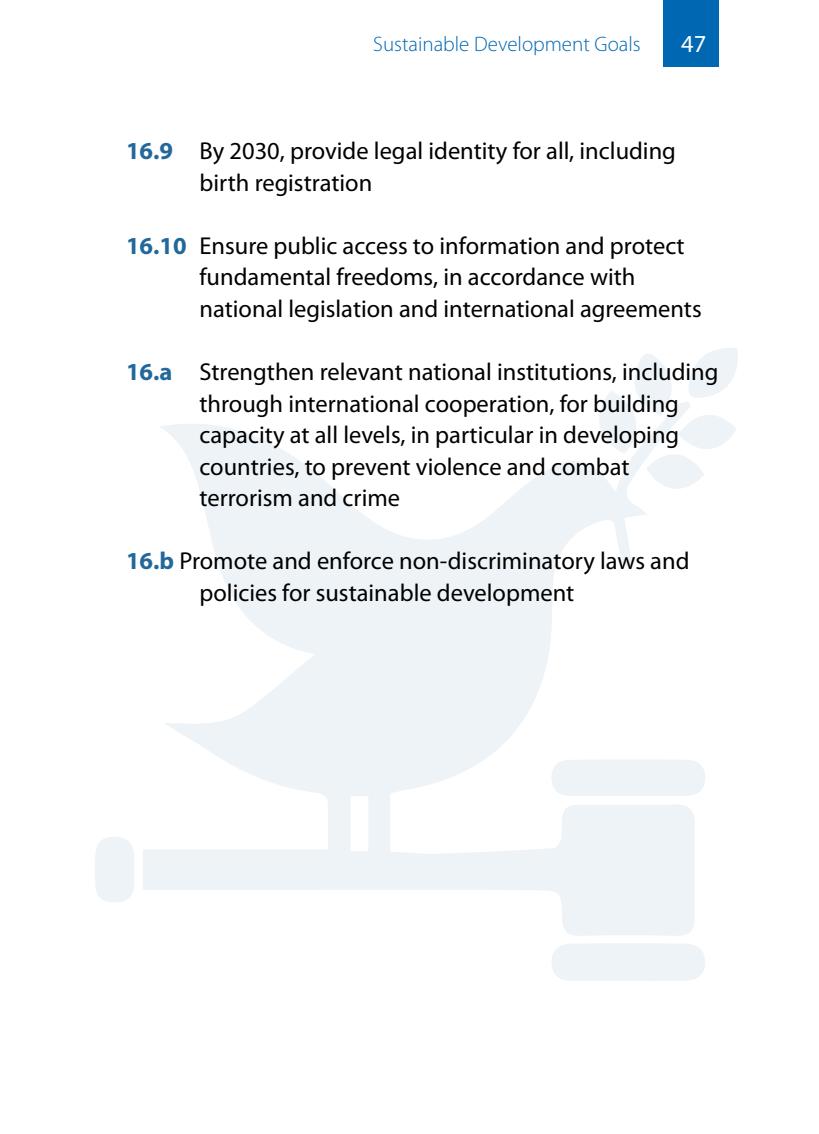
<style>
.page{position:relative;width:819px;height:1134px;background:#fff}
.page>*{position:absolute;margin:0;border:0;box-sizing:border-box;transform-origin:0 0}
.t1{font:24.5px/31.5px "Myriad Pro";color:#000}
.t2{font:24.5px "Myriad Pro";color:#fff}
.t3{font:300 21px "Myriad Pro";color:#0068b2}
.s1{font-weight:700;color:#22689b}
</style>
<div class="page">
<div style="left:663px;top:0;width:56px;height:66px;background:#0068b2"></div>
<svg style="left:143px;top:424px;width:552px;height:512px"></svg>
<svg style="left:550px;top:759px;width:155px;height:37px"></svg>
<div style="left:552px;top:943px;width:153px;height:38px;background:#edf3f7"></div>
<svg style="left:95px;top:837px;width:39px;height:65px"></svg>
<svg style="left:591px;top:348px;width:147px;height:148px"></svg>
<p class="t3" style="left:373px;top:33px;width:269px">Sustainable Development Goals</p>
<p class="t2" style="left:681px;top:28px;width:27px">47</p>
<p class="t1" style="left:200px;top:135px;width:478px;text-indent:-74px"><span class="s1">16.9</span> By 2030, provide legal identity for all, including birth registration</p>
<p class="t1" style="left:200px;top:230px;width:504px;text-indent:-74px"><span class="s1">16.10</span> Ensure public access to information and protect fundamental freedoms, in accordance with national legislation and international agreements</p>
<p class="t1" style="left:200px;top:356px;width:521px;text-indent:-74px"><span class="s1">16.a</span> Strengthen relevant national institutions, including through international cooperation, for building capacity at all levels, in particular in developing countries, to prevent violence and combat terrorism and crime</p>
<p class="t1" style="left:200px;top:545px;width:492px;text-indent:-74px"><span class="s1">16.b</span> Promote and enforce non-discriminatory laws and policies for sustainable development</p>
</div>
